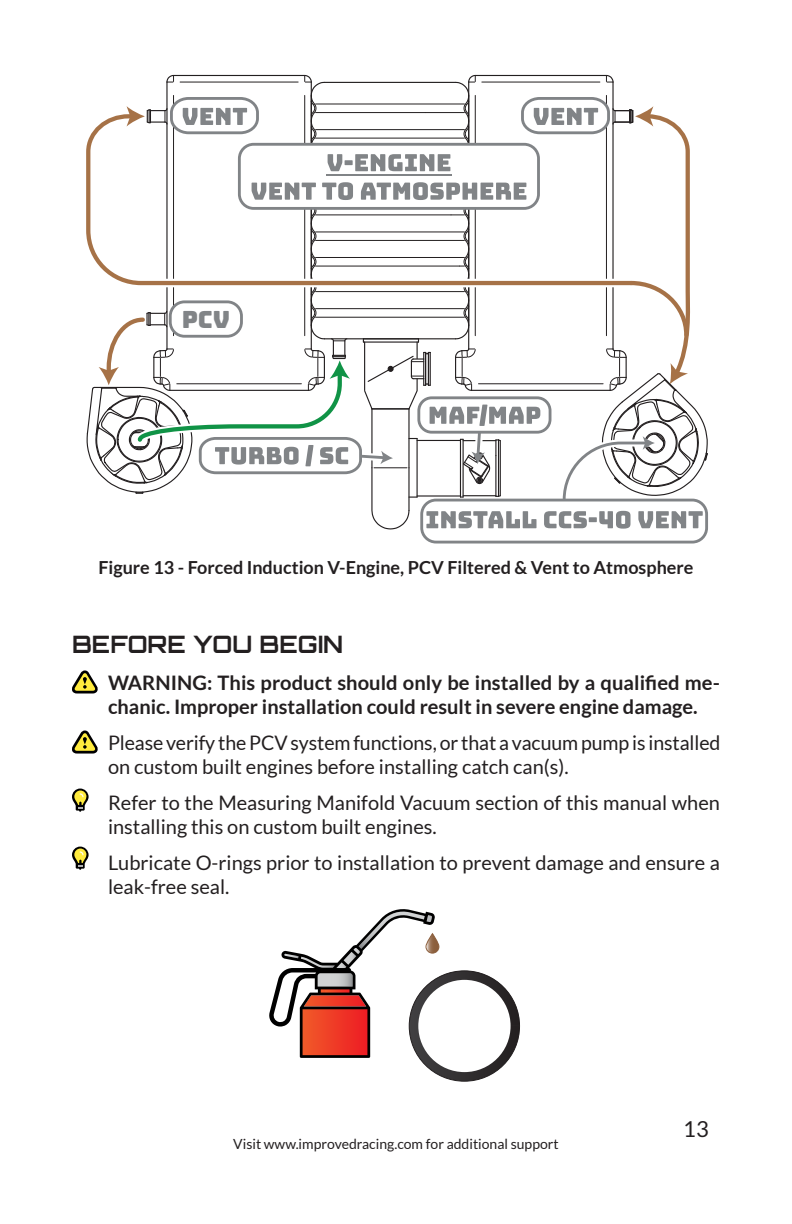
<style>
.page{position:relative;width:792px;height:1224px;background:#fff}
.page>*{position:absolute;margin:0;border:0;box-sizing:border-box;transform-origin:0 0}
.Instruction_Manual_M{font:700 24px "Orbitron";color:#231f20}
.t1{font:23.8px "Bungee";color:#818487}
.t2{font:22px "Lato";color:#231f20}
.Bullets{font:20px/24px "Lato";color:#231f20}
.Warning_Caution_Bull{font:700 20px/24px "Lato";color:#231f20}
.Warning_Caution_Bull-2{font:20px/24px "Lato";color:#231f20}
.t3{font:700 18px "Lato";color:#231f20}
.t4{font:14px "Lato";color:#231f20}
</style>
<div class="page">
<div style="left:420px;top:499px;width:288px;height:45px;border:3px solid #818487;border-radius:14px"></div>
<svg style="left:86px;top:74px;width:622px;height:456px"></svg>
<svg style="left:72px;top:670px;width:26px;height:24px"></svg>
<svg style="left:72px;top:731px;width:26px;height:23px"></svg>
<svg style="left:72px;top:789px;width:16px;height:23px"></svg>
<svg style="left:72px;top:847px;width:16px;height:23px"></svg>
<svg style="left:269px;top:909px;width:251px;height:172px"></svg>
<svg style="left:426px;top:934px;width:13px;height:19px"></svg>
<div style="left:426px;top:934px;width:13px;height:19px;border:1px solid #8b5e3c;border-radius:6px"></div>
<p class="t1" style="left:182px;top:306px;width:50px">PCV</p>
<p class="t3" style="left:98px;top:557px;width:597px">Figure 13 - Forced Induction V-Engine, PCV Filtered &amp; Vent to Atmosphere</p>
<p class="Instruction_Manual_M" style="left:72px;top:630px;width:273px">BEFORE YOU BEGIN</p>
<p class="Warning_Caution_Bull" style="left:108px;top:670px;width:613px">WARNING: This product should only be installed by a qualified me&shy;chanic. Improper installation could result in severe engine damage.</p>
<p class="Bullets" style="left:108px;top:730px;width:614px">Please verify the PCV system functions, or that a vacuum pump is installed on custom built engines before installing catch can(s).</p>
<p class="Bullets" style="left:108px;top:790px;width:613px">Refer to the Measuring Manifold Vacuum section of this manual when installing this on custom built engines.</p>
<p class="Warning_Caution_Bull-2" style="left:108px;top:850px;width:614px">Lubricate O-rings prior to installation to prevent damage and ensure a leak-free seal.</p>
<p class="t4" style="left:233px;top:1136px;width:327px">Visit www.improvedracing.com for additional support</p>
<p class="t2" style="left:683px;top:1117px;width:27px">13</p>
</div>
